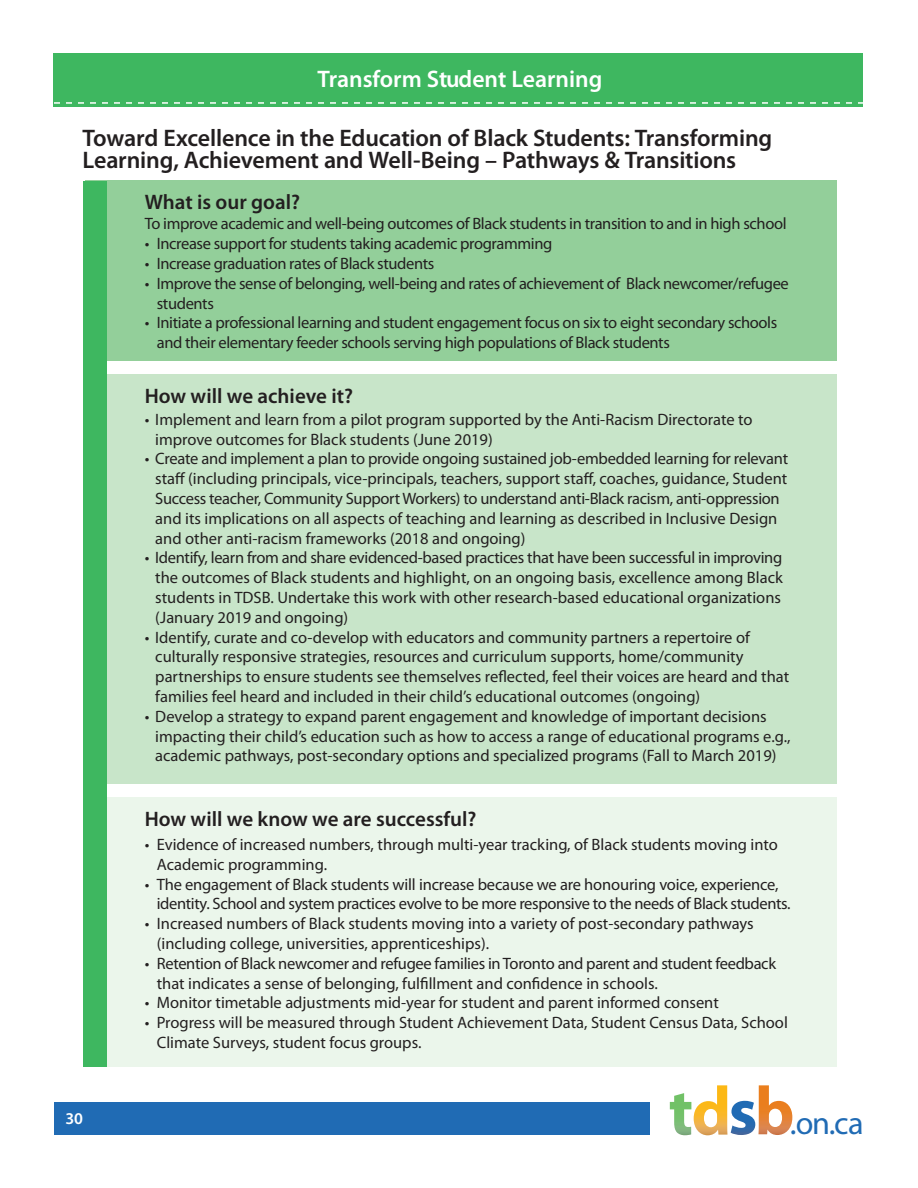
<style>
.page{position:relative;width:918px;height:1188px;background:#fff}
.page>*{position:absolute;margin:0;border:0;box-sizing:border-box;transform-origin:0 0}
.t1{font:32.25px "Myriad Pro";color:#206bb4}
.t2{font:600 24px/22.5px "Myriad Pro";letter-spacing:-.01em;color:#231f20}
.t3{font:600 24px "Myriad Pro";color:#fff}
.t4{font:600 21px "Myriad Pro";color:#231f20}
.t5{font:16.5px/19.8px "Myriad Pro";color:#231f20}
.t6{font:16.5px/19.8px "Myriad Pro";letter-spacing:-.025em;color:#231f20}
.t7{font:16.5px/19.8px "Myriad Pro";letter-spacing:-.02em;color:#231f20}
.t8{font:600 16.5px "Myriad Pro";color:#fff}
</style>
<div class="page">
<div style="left:53px;top:53px;width:810px;height:54px;background:#3eb760"></div>
<div style="left:86px;top:181px;width:751px;height:180px;background:#93cf9a"></div>
<div style="left:86px;top:375px;width:751px;height:409px;background:#c8e5c9"></div>
<div style="left:86px;top:797px;width:751px;height:269px;background:#ebf6eb"></div>
<div style="left:54px;top:1102px;width:596px;height:33px;background:#206bb4"></div>
<svg style="left:54px;top:102px;width:809px;height:2px"></svg>
<div style="left:83px;top:181px;width:24px;height:885px;background:#3eb760"></div>
<img style="left:669px;top:1085px;width:124px;height:51px">
<h1 class="t3" style="left:318px;top:63px;width:286px">Transform Student Learning</h1>
<h2 class="t2" style="left:82px;top:126px;width:691px">Toward Excellence in the Education of Black Students: Transforming<br>Learning, Achievement and Well-Being – Pathways &amp; Transitions</h2>
<h3 class="t4" style="left:145px;top:188px;width:157px">What is our goal?</h3>
<p class="t6" style="left:145px;top:214px;width:643px">To improve academic and well-being outcomes of Black students in transition to and in high school</p>
<p class="t6" style="left:145px;top:233px;width:409px">• Increase support for students taking academic programming</p>
<p class="t6" style="left:145px;top:253px;width:291px">• Increase graduation rates of Black students</p>
<p class="t6" style="left:157px;top:273px;width:634px;text-indent:-12px">• Improve the sense of belonging, well-being and rates of achievement of Black newcomer/refugee students</p>
<p class="t6" style="left:157px;top:313px;width:622px;text-indent:-12px">• Initiate a professional learning and student engagement focus on six to eight secondary schools and their elementary feeder schools serving high populations of Black students</p>
<h3 class="t4" style="left:145px;top:382px;width:210px">How will we achieve it?</h3>
<p class="t5" style="left:155px;top:409px;width:599px;text-indent:-10px">• Implement and learn from a pilot program supported by the Anti-Racism Directorate to improve outcomes for Black students (June 2019)</p>
<p class="t5" style="left:155px;top:449px;width:635px;text-indent:-10px">• Create and implement a plan to provide ongoing sustained job-embedded learning for relevant staff (including principals, vice-principals, teachers, support staff, coaches, guidance, Student Success teacher, Community Support Workers) to understand anti-Black racism, anti-oppression and its implications on all aspects of teaching and learning as described in Inclusive Design and other anti-racism frameworks (2018 and ongoing)</p>
<p class="t5" style="left:155px;top:548px;width:629px;text-align:justify;text-indent:-10px">• Identify, learn from and share evidenced-based practices that have been successful in improving the outcomes of Black students and highlight, on an ongoing basis, excellence among Black students in TDSB. Undertake this work with other research-based educational organizations (January 2019 and ongoing)</p>
<p class="t5" style="left:155px;top:627px;width:635px;text-indent:-10px">• Identify, curate and co-develop with educators and community partners a repertoire of culturally responsive strategies, resources and curriculum supports, home/community partnerships to ensure students see themselves reflected, feel their voices are heard and that families feel heard and included in their child’s educational outcomes (ongoing)</p>
<p class="t5" style="left:155px;top:706px;width:637px;text-indent:-10px">• Develop a strategy to expand parent engagement and knowledge of important decisions impacting their child’s education such as how to access a range of educational programs e.g., academic pathways, post-secondary options and specialized programs (Fall to March 2019)</p>
<h3 class="t4" style="left:145px;top:805px;width:333px">How will we know we are successful?</h3>
<p class="t5" style="left:157px;top:834px;width:623px;text-indent:-12px">• Evidence of increased numbers, through multi-year tracking, of Black students moving into<br>Academic programming.</p>
<p class="t7" style="left:157px;top:874px;width:635px;text-indent:-12px">• The engagement of Black students will increase because we are honouring voice, experience, identity. School and system practices evolve to be more responsive to the needs of Black students.</p>
<p class="t5" style="left:157px;top:914px;width:599px;text-indent:-12px">• Increased numbers of Black students moving into a variety of post-secondary pathways (including college, universities, apprenticeships).</p>
<p class="t7" style="left:157px;top:953px;width:621px;text-indent:-12px">• Retention of Black newcomer and refugee families in Toronto and parent and student feedback that indicates a sense of belonging, fulfillment and confidence in schools.</p>
<p class="t5" style="left:145px;top:993px;width:576px">• Monitor timetable adjustments mid-year for student and parent informed consent</p>
<p class="t5" style="left:157px;top:1013px;width:633px;text-indent:-12px">• Progress will be measured through Student Achievement Data, Student Census Data, School<br>Climate Surveys, student focus groups.</p>
<p class="t8" style="left:66px;top:1107px;width:19px">30</p>
<h1 class="t1" style="left:790px;top:1103px;width:75px">.on.ca</h1>
</div>
